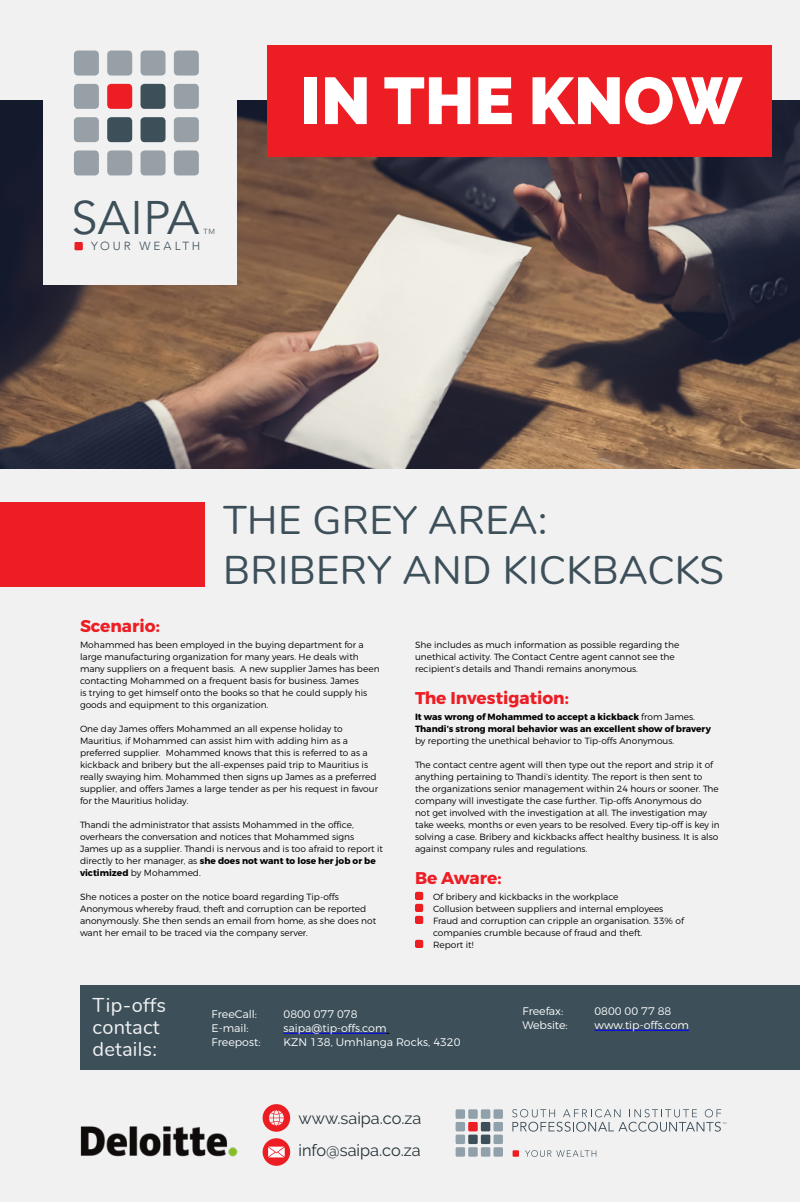
<style>
.page{position:relative;width:800px;height:1202px;background:#f1f1f2}
.page>*{position:absolute;margin:0;border:0;box-sizing:border-box;transform-origin:0 0}
.Headline{font:900 65.9px "Raleway";color:#fff}
.t1{font:47px "Avenir";letter-spacing:.01em;color:#3d505a}
.t2{font:40px/50px "Nunito";letter-spacing:.01em;color:#3d505a}
.t3{font:20px/22px "Nunito";letter-spacing:.01em;color:#f1f1f2}
.Body_copy{font:700 17px "Montserrat";color:#ed1d24}
.Paragraph_Style_2{font:16.3px "Raleway";color:#223134}
.t4{font:300 11.8px "Avenir";letter-spacing:.24em;color:#3d505a}
.Body_copy-2{font:300 11px "Montserrat";color:#fff}
.Body_copy-3{font:300 9px/12px "Montserrat";color:#000}
.Body_copy-4{font:700 9px/12px "Montserrat";color:#000}
.t5{font:300 7.4px "Avenir";color:#3d505a}
.s1{font-weight:700}
.s2{font-weight:300}
</style>
<div class="page">
<div style="left:80px;top:985px;width:720px;height:85px;background:#3d505a"></div>
<img style="left:0;top:101px;width:800px;height:368px">
<div style="left:44px;top:45px;width:193px;height:240px;background:#f1f1f2"></div>
<div style="left:74px;top:150px;width:25px;height:25px;background:#97a0a6;border-radius:4px"></div>
<div style="left:174px;top:150px;width:25px;height:25px;background:#97a0a6;border-radius:4px"></div>
<div style="left:141px;top:150px;width:25px;height:25px;background:#97a0a6;border-radius:4px"></div>
<div style="left:107px;top:150px;width:25px;height:25px;background:#97a0a6;border-radius:4px"></div>
<div style="left:74px;top:51px;width:25px;height:25px;background:#97a0a6;border-radius:4px"></div>
<div style="left:74px;top:84px;width:25px;height:25px;background:#97a0a6;border-radius:4px"></div>
<div style="left:74px;top:117px;width:25px;height:25px;background:#97a0a6;border-radius:4px"></div>
<div style="left:174px;top:51px;width:25px;height:25px;background:#97a0a6;border-radius:4px"></div>
<div style="left:174px;top:84px;width:25px;height:25px;background:#97a0a6;border-radius:4px"></div>
<div style="left:174px;top:117px;width:25px;height:25px;background:#97a0a6;border-radius:4px"></div>
<div style="left:141px;top:51px;width:25px;height:25px;background:#97a0a6;border-radius:4px"></div>
<div style="left:141px;top:84px;width:25px;height:25px;background:#3d505a;border-radius:4px"></div>
<div style="left:141px;top:117px;width:25px;height:25px;background:#3d505a;border-radius:4px"></div>
<div style="left:107px;top:51px;width:25px;height:25px;background:#97a0a6;border-radius:4px"></div>
<div style="left:107px;top:84px;width:25px;height:25px;background:#ed1d24;border-radius:4px"></div>
<div style="left:107px;top:117px;width:25px;height:25px;background:#3d505a;border-radius:4px"></div>
<div style="left:75px;top:242px;width:8px;height:8px;background:#ed1d24"></div>
<div style="left:268px;top:45px;width:504px;height:111px;background:#ed1d24"></div>
<div style="left:0;top:502px;width:204px;height:85px;background:#ed1d24"></div>
<svg style="left:512px;top:1109px;width:214px;height:23px"></svg>
<svg style="left:525px;top:1150px;width:71px;height:7px"></svg>
<div style="left:456px;top:1147px;width:9px;height:10px;background:#90a1ab;border-radius:2px"></div>
<div style="left:494px;top:1147px;width:9px;height:10px;background:#90a1ab;border-radius:2px"></div>
<div style="left:481px;top:1147px;width:9px;height:10px;background:#90a1ab;border-radius:2px"></div>
<div style="left:468px;top:1147px;width:10px;height:10px;background:#90a1ab;border-radius:2px"></div>
<div style="left:456px;top:1109px;width:9px;height:10px;background:#90a1ab;border-radius:2px"></div>
<div style="left:456px;top:1122px;width:9px;height:9px;background:#90a1ab;border-radius:2px"></div>
<div style="left:456px;top:1135px;width:9px;height:9px;background:#90a1ab;border-radius:2px"></div>
<div style="left:493px;top:1109px;width:10px;height:10px;background:#90a1ab;border-radius:2px"></div>
<div style="left:493px;top:1122px;width:10px;height:9px;background:#90a1ab;border-radius:2px"></div>
<div style="left:493px;top:1135px;width:10px;height:9px;background:#90a1ab;border-radius:2px"></div>
<div style="left:481px;top:1109px;width:9px;height:10px;background:#90a1ab;border-radius:2px"></div>
<div style="left:481px;top:1122px;width:9px;height:9px;background:#3d505a;border-radius:2px"></div>
<div style="left:481px;top:1135px;width:9px;height:9px;background:#3d505a;border-radius:2px"></div>
<div style="left:468px;top:1109px;width:10px;height:10px;background:#90a1ab;border-radius:2px"></div>
<div style="left:468px;top:1122px;width:10px;height:9px;background:#ed1d24;border-radius:2px"></div>
<div style="left:468px;top:1135px;width:10px;height:9px;background:#3d505a;border-radius:2px"></div>
<div style="left:513px;top:1150px;width:6px;height:7px;background:#ed1d24"></div>
<div style="left:263px;top:1138px;width:27px;height:28px;background:#ed1d24;border-radius:14px"></div>
<svg style="left:268px;top:1147px;width:17px;height:10px"></svg>
<svg style="left:263px;top:1104px;width:27px;height:28px"></svg>
<div style="left:415px;top:892px;width:8px;height:8px;background:#ed1d24;border-radius:2px"></div>
<div style="left:415px;top:904px;width:8px;height:8px;background:#ed1d24;border-radius:2px"></div>
<div style="left:415px;top:916px;width:8px;height:8px;background:#ed1d24;border-radius:2px"></div>
<div style="left:415px;top:940px;width:8px;height:8px;background:#ed1d24;border-radius:2px"></div>
<hr style="left:284px;top:1033px;width:102px;height:1px;background:#00f">
<hr style="left:594px;top:1030px;width:95px;height:1px;background:#00f">
<img style="left:80px;top:1126px;width:158px;height:31px">
<p class="t1" style="left:71px;top:189px;width:130px">SAIPA</p>
<p class="t5" style="left:203px;top:227px;width:13px">TM</p>
<p class="t4" style="left:91px;top:239px;width:111px">YOUR WEALTH</p>
<p class="Headline" style="left:300px;top:63px;width:443px">IN THE KNOW</p>
<p class="t2" style="left:223px;top:493px;width:503px">THE GREY AREA:<br>BRIBERY AND KICKBACKS</p>
<p class="Body_copy" style="left:80px;top:615px;width:81px">Scenario:</p>
<p class="Body_copy-3" style="left:80px;top:639px;width:301px">Mohammed has been employed in the buying department for a large manufacturing organization for many years. He deals with many suppliers on a frequent basis. A new supplier James has been contacting Mohammed on a frequent basis for business. James<br>is trying to get himself onto the books so that he could supply his goods and equipment to this organization.</p>
<p class="Body_copy-3" style="left:80px;top:723px;width:300px">One day James offers Mohammed an all expense holiday to Mauritius, if Mohammed can assist him with adding him as a preferred supplier. Mohammed knows that this is referred to as a kickback and bribery but the all-expenses paid trip to Mauritius is really swaying him. Mohammed then signs up James as a preferred supplier, and offers James a large tender as per his request in favour for the Mauritius holiday.</p>
<p class="Body_copy-3" style="left:80px;top:819px;width:304px">Thandi the administrator that assists Mohammed in the office, overhears the conversation and notices that Mohammed signs James up as a supplier. Thandi is nervous and is too afraid to report it directly to her manager, as <span class="s1">she does not want to lose her job or be victimized</span> by Mohammed.</p>
<p class="Body_copy-3" style="left:80px;top:891px;width:298px">She notices a poster on the notice board regarding Tip-offs Anonymous whereby fraud, theft and corruption can be reported anonymously. She then sends an email from home, as she does not want her email to be traced via the company server.</p>
<p class="Body_copy-3" style="left:415px;top:639px;width:266px">She includes as much information as possible regarding the unethical activity. The Contact Centre agent cannot see the recipient’s details and Thandi remains anonymous.</p>
<p class="Body_copy" style="left:415px;top:687px;width:155px">The Investigation:</p>
<p class="Body_copy-4" style="left:415px;top:711px;width:297px">It was wrong of Mohammed to accept a kickback <span class="s2">from James.<br></span>Thandi’s strong moral behavior was an excellent show of bravery <span class="s2">by reporting the unethical behavior to Tip-offs Anonymous.</span></p>
<p class="Body_copy-3" style="left:415px;top:759px;width:306px">The contact centre agent will then type out the report and strip it of anything pertaining to Thandi’s identity. The report is then sent to<br>the organizations senior management within 24 hours or sooner. The company will investigate the case further. Tip-offs Anonymous do<br>not get involved with the investigation at all. The investigation may take weeks, months or even years to be resolved. Every tip-off is key in solving a case. Bribery and kickbacks affect healthy business. It is also against company rules and regulations.</p>
<p class="Body_copy" style="left:415px;top:867px;width:88px">Be Aware:</p>
<p class="Body_copy-3" style="left:433px;top:891px;width:187px">Of bribery and kickbacks in the workplace</p>
<p class="Body_copy-3" style="left:433px;top:903px;width:232px">Collusion between suppliers and internal employees</p>
<p class="Body_copy-3" style="left:433px;top:915px;width:252px">Fraud and corruption can cripple an organisation. 33% of companies crumble because of fraud and theft.</p>
<p class="Body_copy-3" style="left:433px;top:939px;width:42px">Report it!</p>
<p class="t3" style="left:93px;top:993px;width:75px">Tip-offs contact details:</p>
<p class="Body_copy-2" style="left:212px;top:1008px;width:47px">FreeCall:</p>
<p class="Body_copy-2" style="left:284px;top:1008px;width:75px">0800 077 078</p>
<p class="Body_copy-2" style="left:212px;top:1022px;width:39px">E-mail:</p>
<p class="Body_copy-2" style="left:284px;top:1022px;width:104px">saipa@tip-offs.com</p>
<p class="Body_copy-2" style="left:212px;top:1036px;width:50px">Freepost:</p>
<p class="Body_copy-2" style="left:284px;top:1036px;width:178px">KZN 138, Umhlanga Rocks, 4320</p>
<p class="Paragraph_Style_2" style="left:299px;top:1109px;width:124px">www.saipa.co.za</p>
<p class="Paragraph_Style_2" style="left:299px;top:1140px;width:124px">info@saipa.co.za</p>
<p class="Body_copy-2" style="left:522px;top:1005px;width:42px">Freefax:</p>
<p class="Body_copy-2" style="left:594px;top:1005px;width:78px">0800 00 77 88</p>
<p class="Body_copy-2" style="left:522px;top:1019px;width:47px">Website:</p>
<p class="Body_copy-2" style="left:594px;top:1019px;width:96px">www.tip-offs.com</p>
</div>
